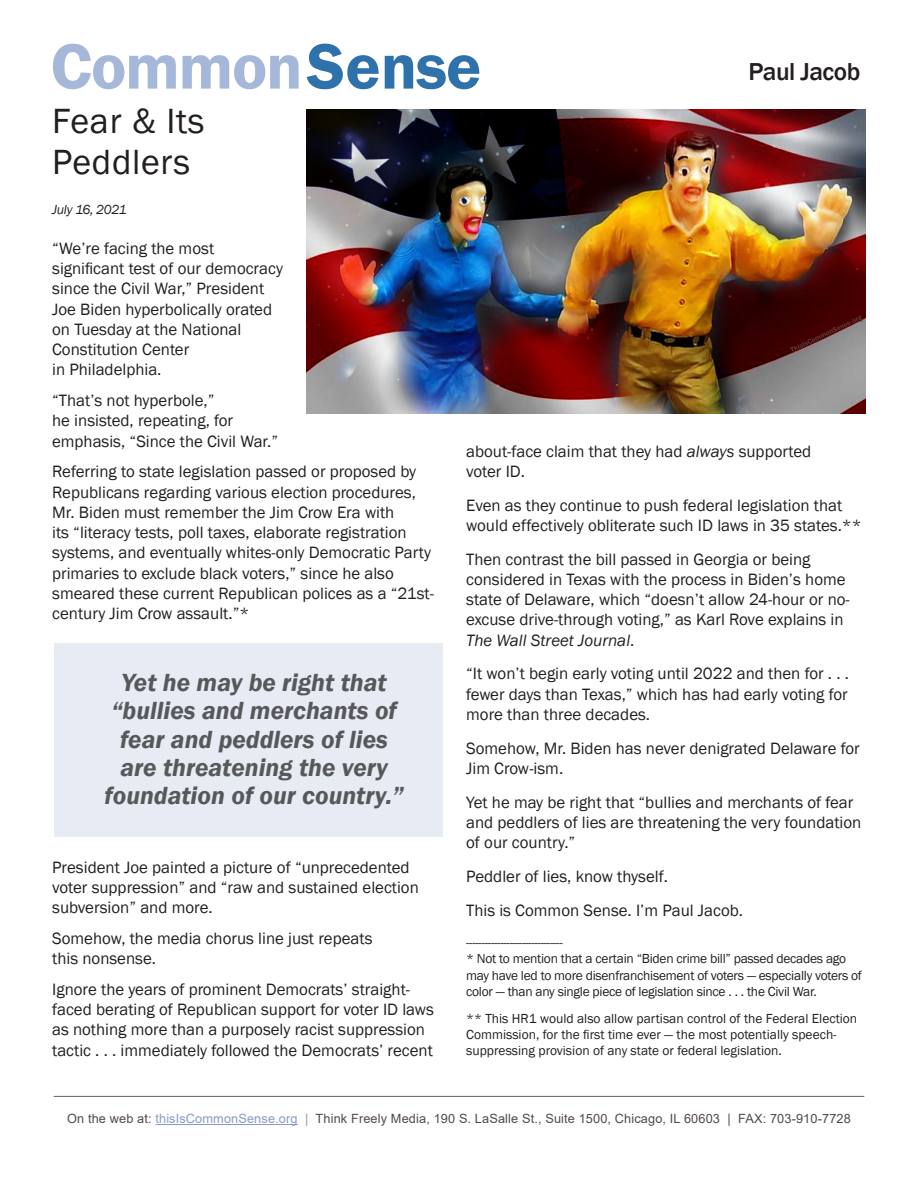
<style>
.page{position:relative;width:918px;height:1188px;background:#fff}
.page>*{position:absolute;margin:0;border:0;box-sizing:border-box;transform-origin:0 0}
.t1{font:600 66.45px "Franklin Gothic";letter-spacing:-.02em;color:#a6b8d9}
.t2{font:36px/40.5px "Franklin Gothic";letter-spacing:.02em;color:#231f20}
.t3{font:italic 600 25.5px/28.2px "Franklin Gothic";color:#57585a;text-align:center}
.t4{font:500 25.2px "Franklin Gothic";letter-spacing:-.02em;color:#231f20}
.t5{font:16.8px/20.2px "Franklin Gothic";color:#231f20}
.t6{font:13.5px/16.2px "Franklin Gothic";letter-spacing:-.02em;color:#231f20}
.t7{font:13.5px/16.2px "Franklin Gothic";color:#231f20}
.t8{font:italic 13.5px "Franklin Gothic";letter-spacing:-.02em;color:#231f20}
.t9{font:12.75px "Arial";letter-spacing:.01em;color:#524a47}
.s1{color:#2f71ab}
.s2{font-style:italic}
.s3{color:#879bc7}
.s4{color:#939598}
</style>
<div class="page">
<hr style="left:155px;top:1124px;width:143px;height:1px;background:#879bc7">
<img style="left:306px;top:109px;width:560px;height:305px">
<hr style="left:54px;top:1096px;width:810px;height:1px;background:#636366">
<div style="left:54px;top:643px;width:388px;height:194px;background:#e7ebf4"></div>
<p class="t1" style="left:51px;top:25px;width:432px">Common<span class="s1">Sense</span></p>
<p class="t4" style="left:748px;top:56px;width:113px">Paul Jacob</p>
<p class="t2" style="left:52px;top:102px;width:154px">Fear &amp; Its<br>Peddlers</p>
<p class="t8" style="left:52px;top:201px;width:76px">July 16, 2021</p>
<p class="t5" style="left:52px;top:239px;width:232px">“We’re facing the most significant test of our democracy since the Civil War,” President<br>Joe Biden hyperbolically orated on Tuesday at the National<br>Constitution Center<br>in Philadelphia.</p>
<p class="t5" style="left:52px;top:391px;width:228px">“That’s not hyperbole,”<br>he insisted, repeating, for emphasis, “Since the Civil War.”</p>
<p class="t5" style="left:52px;top:462px;width:383px">Referring to state legislation passed or proposed by Republicans regarding various election procedures, Mr. Biden must remember the Jim Crow Era with<br>its “literacy tests, poll taxes, elaborate registration systems, and eventually whites-only Democratic Party primaries to exclude black voters,” since he also smeared these current Republican polices as a “21st&shy;century Jim Crow assault.”*</p>
<p class="t3" style="left:105px;top:668px;width:301px">Yet he may be right that “bullies and merchants of fear and peddlers of lies are threatening the very foundation of our country.”</p>
<p class="t5" style="left:52px;top:857px;width:368px">President Joe painted a picture of “unprecedented voter suppression” and “raw and sustained election subversion” and more.</p>
<p class="t5" style="left:52px;top:929px;width:322px">Somehow, the media chorus line just repeats this nonsense.</p>
<p class="t5" style="left:52px;top:980px;width:383px">Ignore the years of prominent Democrats’ straight&shy;faced berating of Republican support for voter ID laws as nothing more than a purposely racist suppression tactic . . . immediately followed the Democrats’ recent</p>
<p class="t5" style="left:466px;top:441px;width:347px">about-face claim that they had <span class="s2">always</span> supported voter ID.</p>
<p class="t5" style="left:466px;top:495px;width:397px">Even as they continue to push federal legislation that would effectively obliterate such ID laws in 35 states.**</p>
<p class="t5" style="left:466px;top:549px;width:385px">Then contrast the bill passed in Georgia or being considered in Texas with the process in Biden’s home state of Delaware, which “doesn’t allow 24-hour or no&shy;excuse drive-through voting,” as Karl Rove explains in <span class="s2">The Wall Street Journal</span>.</p>
<p class="t5" style="left:466px;top:664px;width:384px;text-align:justify">“It won’t begin early voting until 2022 and then for . . . fewer days than Texas,” which has had early voting for more than three decades.</p>
<p class="t5" style="left:466px;top:738px;width:395px">Somehow, Mr. Biden has never denigrated Delaware for<br>Jim Crow-ism.</p>
<p class="t5" style="left:466px;top:792px;width:397px">Yet he may be right that “bullies and merchants of fear and peddlers of lies are threatening the very foundation of our country.”</p>
<p class="t5" style="left:466px;top:867px;width:203px">Peddler of lies, know thyself.</p>
<p class="t5" style="left:466px;top:900px;width:278px">This is Common Sense. I’m Paul Jacob.</p>
<p class="t6" style="left:466px;top:935px;width:397px">-------------------------------<br>* Not to mention that a certain “Biden crime bill” passed decades ago may have led to more disenfranchisement of voters — especially voters of color — than any single piece of legislation since . . . the Civil War.</p>
<p class="t7" style="left:466px;top:1010px;width:393px">** This HR1 would also allow partisan control of the Federal Election<br>Commission, for the first time ever — the most potentially speech&shy;suppressing provision of any state or federal legislation.</p>
<p class="t9" style="left:67px;top:1110px;width:785px">On the web at: <span class="s3">thisIsCommonSense.org</span> <span class="s4">|</span> Think Freely Media, 190 S. LaSalle St., Suite 1500, Chicago, IL 60603 | FAX: 703-910-7728</p>
</div>
